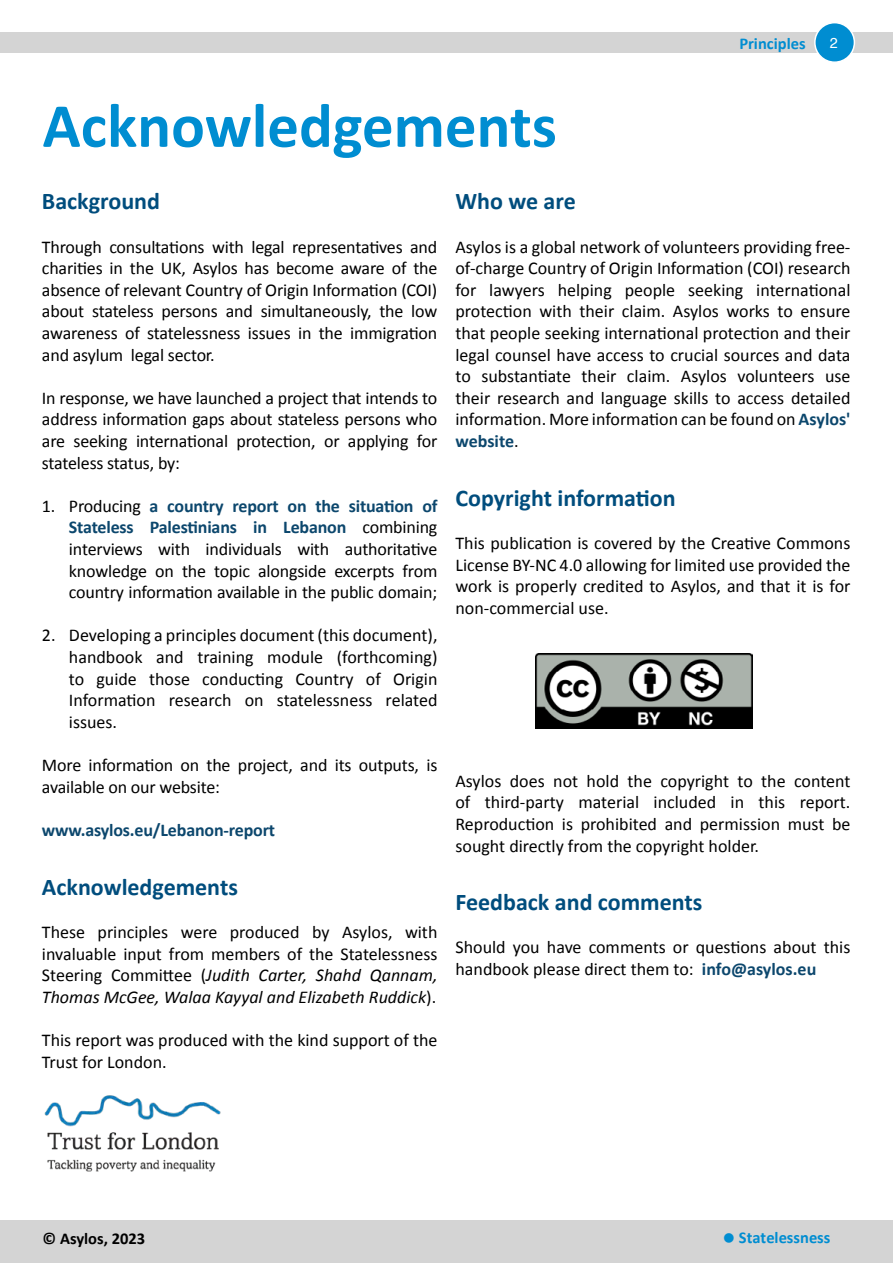
<style>
.page{position:relative;width:893px;height:1263px;background:#fff}
.page>*{position:absolute;margin:0;border:0;box-sizing:border-box;transform-origin:0 0}
.t1{font:700 63px "Calibri";color:#008dd1}
.Main_body_text{font:700 24px "Calibri";color:#004d7d}
.Main_body_text-2{font:18px/21.6px "Calibri";color:#000;text-align:justify}
.Main_body_text-3{font:700 18px "Calibri";letter-spacing:-.01em;color:#0c476d}
.t2{font:700 16.5px "Calibri";color:#008dd1}
.t3{font:700 16.5px "Calibri";color:#000}
.t4{font:14.4px "Helvetica";color:#fff}
.s1{font-weight:700;color:#0c476d}
.s2{font-style:italic}
</style>
<div class="page">
<div style="left:0;top:32px;width:893px;height:21px;background:#d4d4d4"></div>
<div style="left:815px;top:23px;width:39px;height:39px;background:#008dd1;border-radius:50%"></div>
<div style="left:814px;top:22px;width:41px;height:41px;border:2px solid #fff;border-radius:50%"></div>
<div style="left:0;top:1220px;width:893px;height:43px;background:#d4d4d4"></div>
<img style="left:536px;top:653px;width:216px;height:76px">
<img style="left:44px;top:1095px;width:177px;height:77px">
<p class="t2" style="left:739px;top:32px;width:68px">Principles</p>
<p class="t4" style="left:830px;top:32px;width:10px">2</p>
<p class="t1" style="left:43px;top:81px;width:516px">Acknowledgements</p>
<p class="Main_body_text" style="left:455px;top:184px;width:122px">Who we are</p>
<p class="Main_body_text-2" style="left:455px;top:235px;width:396px">Asylos is a global network of volunteers providing free&shy;of-charge Country of Origin Information (COI) research for lawyers helping people seeking international protection with their claim. Asylos works to ensure that people seeking international protection and their legal counsel have access to crucial sources and data to substantiate their claim. Asylos volunteers use their research and language skills to access detailed information. More information can be found on <span class="s1">Asylos' website</span>.</p>
<p class="Main_body_text" style="left:42px;top:184px;width:120px">Background</p>
<p class="Main_body_text-2" style="left:42px;top:235px;width:397px">Through consultations with legal representatives and charities in the UK, Asylos has become aware of the absence of relevant Country of Origin Information (COI) about stateless persons and simultaneously, the low awareness of statelessness issues in the immigration and asylum legal sector.</p>
<p class="Main_body_text-2" style="left:42px;top:386px;width:397px">In response, we have launched a project that intends to address information gaps about stateless persons who are seeking international protection, or applying for stateless status, by:</p>
<p class="Main_body_text-2" style="left:69px;top:494px;width:370px;text-indent:-27px">1. Producing <span class="s1">a country report on the situation of Stateless Palestinians in Lebanon</span> combining interviews with individuals with authoritative knowledge on the topic alongside excerpts from country information available in the public domain;</p>
<p class="Main_body_text-2" style="left:69px;top:624px;width:370px;text-indent:-27px">2. Developing a principles document (this document), handbook and training module (forthcoming) to guide those conducting Country of Origin Information research on statelessness related issues.</p>
<p class="Main_body_text-2" style="left:42px;top:754px;width:397px">More information on the project, and its outputs, is available on our website:</p>
<p class="Main_body_text-3" style="left:42px;top:817px;width:235px">www.asylos.eu/Lebanon-report</p>
<p class="Main_body_text" style="left:42px;top:870px;width:197px">Acknowledgements</p>
<p class="Main_body_text-2" style="left:42px;top:921px;width:397px">These principles were produced by Asylos, with invaluable input from members of the Statelessness Steering Committee (<span class="s2">Judith Carter, Shahd Qannam, Thomas McGee, Walaa Kayyal and Elizabeth Ruddick</span>).</p>
<p class="Main_body_text-2" style="left:42px;top:1029px;width:397px">This report was produced with the kind support of the<br>Trust for London.</p>
<p class="Main_body_text" style="left:455px;top:481px;width:222px">Copyright information</p>
<p class="Main_body_text-2" style="left:455px;top:532px;width:396px">This publication is covered by the Creative Commons License BY-NC 4.0 allowing for limited use provided the work is properly credited to Asylos, and that it is for non-commercial use.</p>
<p class="Main_body_text-2" style="left:455px;top:769px;width:396px">Asylos does not hold the copyright to the content of third-party material included in this report.<br>Reproduction is prohibited and permission must be sought directly from the copyright holder.</p>
<p class="Main_body_text" style="left:455px;top:885px;width:248px">Feedback and comments</p>
<p class="Main_body_text-2" style="left:455px;top:936px;width:396px">Should you have comments or questions about this handbook please direct them to: <span class="s1">info@asylos.eu</span></p>
<p class="t3" style="left:43px;top:1227px;width:104px">© Asylos, 2023</p>
<p class="t2" style="left:723px;top:1226px;width:109px">● Statelessness</p>
</div>
